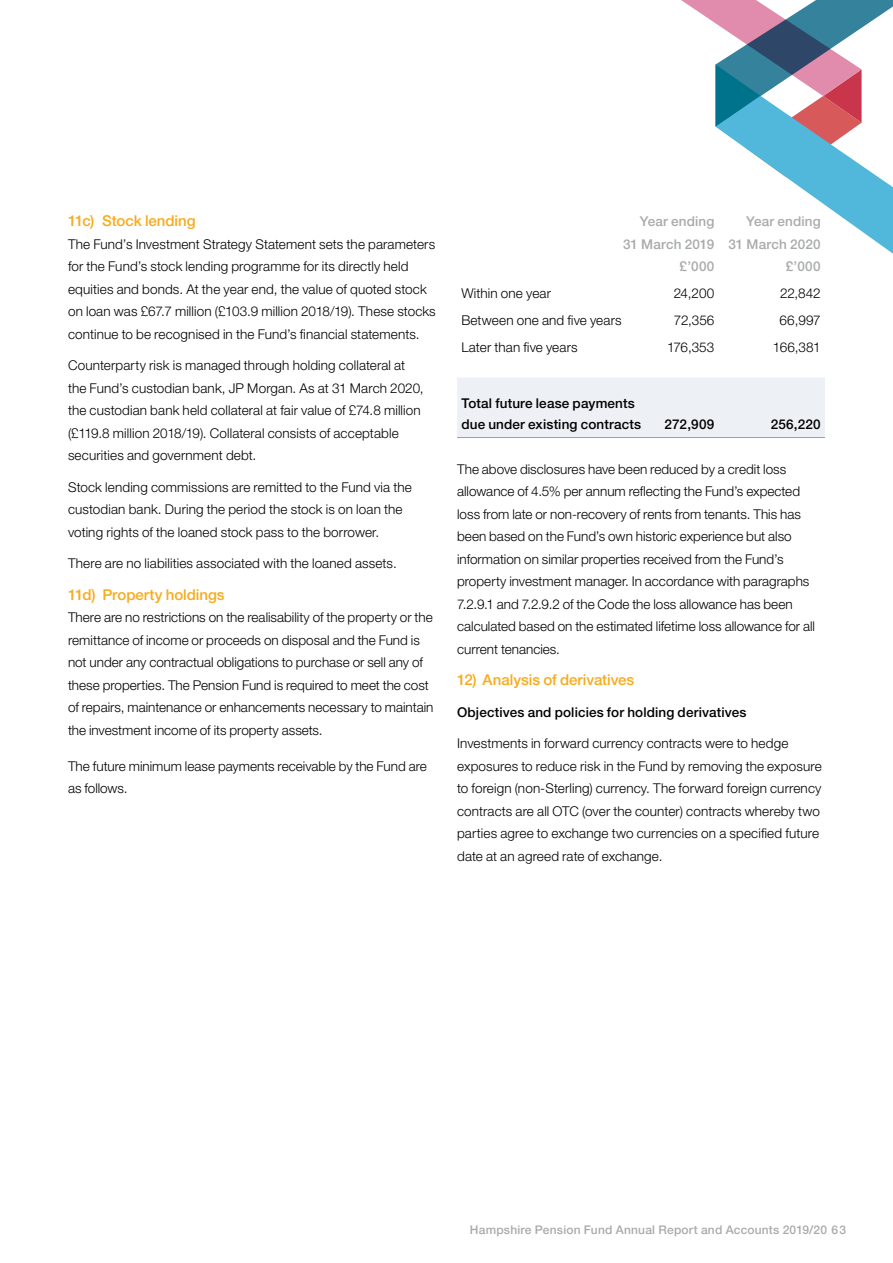
<style>
.page{position:relative;width:893px;height:1263px;background:#fff}
.page>*{position:absolute;margin:0;border:0;box-sizing:border-box;transform-origin:0 0}
.t1{font:500 15px "Helvetica Neue LT Std";letter-spacing:-.005em;color:#f8ab1b}
.t2{font:300 13.5px/22.5px "Helvetica Neue LT Std";letter-spacing:.005em;color:#000}
.t3{font:500 13.5px/21px "Helvetica Neue LT Std";letter-spacing:.01em;color:#000}
.t4{font:500 13.5px "Helvetica Neue LT Std";letter-spacing:.015em;color:#a9aaab}
.t5{font:500 12px "Helvetica Neue LT Std";letter-spacing:.015em;color:#a9aaab}
</style>
<div class="page">
<svg style="left:681px;top:0;width:212px;height:254px"></svg>
<div style="left:457px;top:377px;width:368px;height:60px;background:#edf1f5"></div>
<hr style="left:457px;top:437px;width:368px;height:1px;background:#9d9d9c">
<p class="t1" style="left:68px;top:212px;width:129px">11c) Stock lending</p>
<p class="t2" style="left:68px;top:232px;width:369px">The Fund’s Investment Strategy Statement sets the parameters for the Fund’s stock lending programme for its directly held equities and bonds. At the year end, the value of quoted stock on loan was £67.7 million (£103.9 million 2018/19). These stocks continue to be recognised in the Fund’s financial statements.</p>
<p class="t2" style="left:68px;top:354px;width:357px">Counterparty risk is managed through holding collateral at the Fund’s custodian bank, JP Morgan. As at 31 March 2020, the custodian bank held collateral at fair value of £74.8 million (£119.8 million 2018/19). Collateral consists of acceptable securities and government debt.</p>
<p class="t2" style="left:68px;top:475px;width:345px">Stock lending commissions are remitted to the Fund via the custodian bank. During the period the stock is on loan the voting rights of the loaned stock pass to the borrower.</p>
<p class="t2" style="left:68px;top:552px;width:330px">There are no liabilities associated with the loaned assets.</p>
<p class="t1" style="left:68px;top:585px;width:158px">11d) Property holdings</p>
<p class="t2" style="left:68px;top:606px;width:367px">There are no restrictions on the realisability of the property or the remittance of income or proceeds on disposal and the Fund is not under any contractual obligations to purchase or sell any of these properties. The Pension Fund is required to meet the cost of repairs, maintenance or enhancements necessary to maintain the investment income of its property assets.</p>
<p class="t2" style="left:68px;top:754px;width:360px">The future minimum lease payments receivable by the Fund are as follows.</p>
<p class="t4" style="left:640px;top:213px;width:76px">Year ending</p>
<p class="t4" style="left:746px;top:213px;width:76px">Year ending</p>
<p class="t4" style="left:623px;top:236px;width:199px">31 March 2019 31 March 2020</p>
<p class="t4" style="left:680px;top:258px;width:36px">£’000</p>
<p class="t4" style="left:786px;top:258px;width:36px">£’000</p>
<p class="t2" style="left:461px;top:282px;width:91px">Within one year</p>
<p class="t2" style="left:674px;top:282px;width:42px">24,200</p>
<p class="t2" style="left:780px;top:282px;width:42px">22,842</p>
<p class="t2" style="left:461px;top:309px;width:162px">Between one and five years</p>
<p class="t2" style="left:674px;top:309px;width:42px">72,356</p>
<p class="t2" style="left:780px;top:309px;width:43px">66,997</p>
<p class="t2" style="left:461px;top:336px;width:118px">Later than five years</p>
<p class="t2" style="left:667px;top:336px;width:49px">176,353</p>
<p class="t2" style="left:773px;top:336px;width:49px">166,381</p>
<p class="t3" style="left:461px;top:392px;width:181px">Total future lease payments due under existing contracts</p>
<p class="t3" style="left:665px;top:413px;width:51px">272,909</p>
<p class="t3" style="left:771px;top:413px;width:51px">256,220</p>
<p class="t2" style="left:457px;top:457px;width:359px">The above disclosures have been reduced by a credit loss allowance of 4.5% per annum reflecting the Fund’s expected loss from late or non-recovery of rents from tenants. This has been based on the Fund’s own historic experience but also information on similar properties received from the Fund’s property investment manager. In accordance with paragraphs 7.2.9.1 and 7.2.9.2 of the Code the loss allowance has been calculated based on the estimated lifetime loss allowance for all current tenancies.</p>
<p class="t1" style="left:457px;top:671px;width:179px">12) Analysis of derivatives</p>
<p class="t3" style="left:457px;top:701px;width:291px">Objectives and policies for holding derivatives</p>
<p class="t2" style="left:457px;top:732px;width:366px">Investments in forward currency contracts were to hedge exposures to reduce risk in the Fund by removing the exposure to foreign (non-Sterling) currency. The forward foreign currency contracts are all OTC (over the counter) contracts whereby two parties agree to exchange two currencies on a specified future date at an agreed rate of exchange.</p>
<p class="t5" style="left:470px;top:1223px;width:378px">Hampshire Pension Fund Annual Report and Accounts 2019/20 63</p>
</div>
